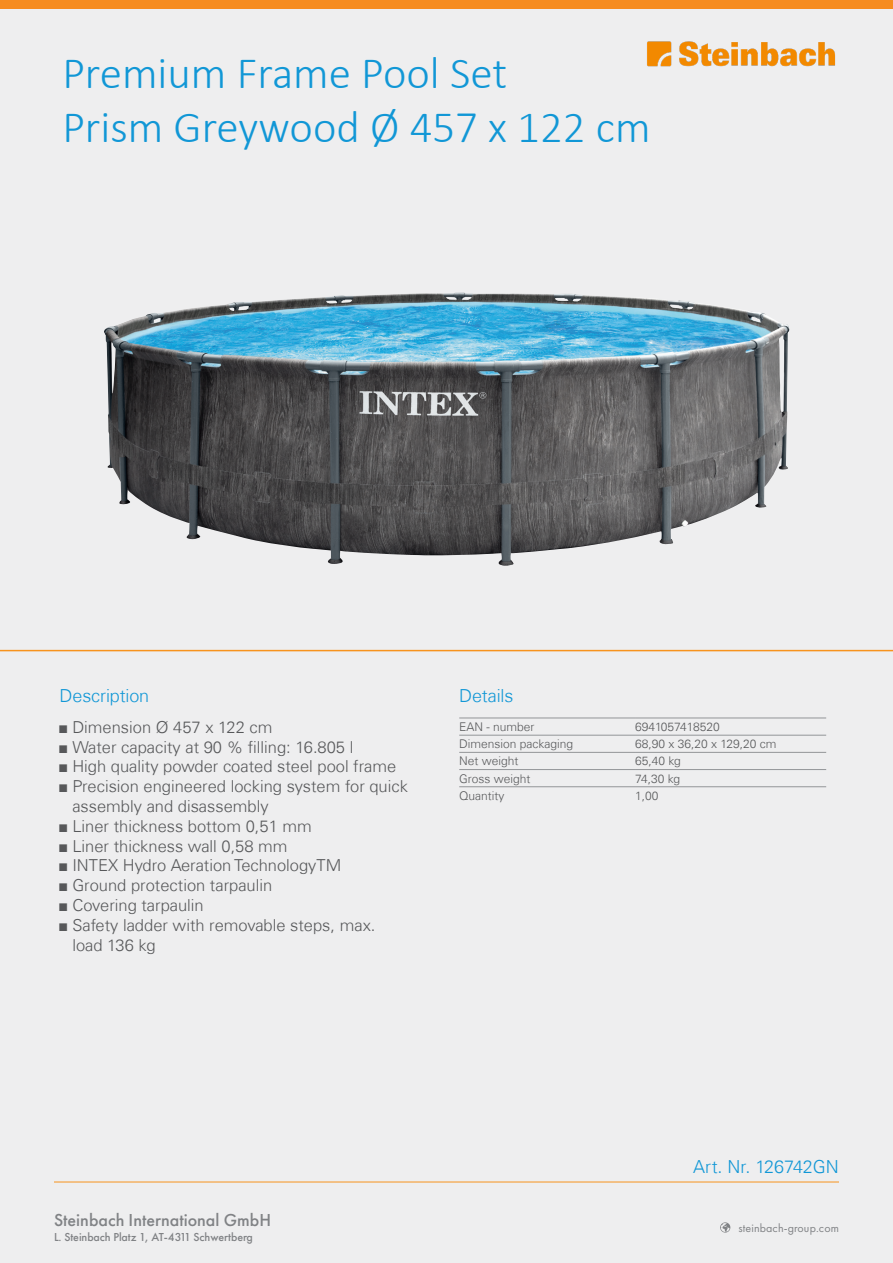
<style>
.page{position:relative;width:893px;height:1263px;background:#eeeeef}
.page>*{position:absolute;margin:0;border:0;box-sizing:border-box;transform-origin:0 0}
.t1{font:300 45px "Calibri";color:#1197d6}
.t2{font:300 18px "Univers Com 45";letter-spacing:-.005em;color:#1197d6}
.t3{font:500 18px "Futura PT";color:#808285}
.t4{font:300 16.5px/19.8px "Univers Com 45";color:#57585a}
.Paragraph{font:300 12px "Univers Com 45";color:#57585a}
.t5{font:500 12px "Futura PT";letter-spacing:-.005em;color:#808285}
.t6{font:12px "Futura PT";letter-spacing:.01em;color:#808285}
.s1{font-family:"Arial Narrow";font-weight:400}
</style>
<div class="page">
<img style="left:647px;top:41px;width:189px;height:26px">
<svg style="left:720px;top:1222px;width:10px;height:10px"></svg>
<hr style="left:0;top:650px;width:893px;height:1px;background:#f7931d">
<hr style="left:459px;top:752px;width:176px;height:1px;background:#939598">
<hr style="left:635px;top:752px;width:191px;height:1px;background:#939598">
<hr style="left:459px;top:769px;width:176px;height:1px;background:#939598">
<hr style="left:635px;top:769px;width:191px;height:1px;background:#939598">
<hr style="left:459px;top:735px;width:176px;height:1px;background:#939598">
<hr style="left:635px;top:735px;width:191px;height:1px;background:#939598">
<hr style="left:459px;top:786px;width:176px;height:1px;background:#939598">
<hr style="left:635px;top:786px;width:191px;height:1px;background:#939598">
<hr style="left:459px;top:718px;width:176px;height:1px;background:#939598">
<hr style="left:635px;top:718px;width:191px;height:1px;background:#939598">
<img style="left:104px;top:293px;width:663px;height:273px">
<hr style="left:54px;top:1182px;width:785px;height:1px;background:#f7931d">
<div style="left:0;top:0;width:893px;height:9px;background:#f68c1f"></div>
<p class="t1" style="left:63px;top:45px;width:446px">Premium Frame Pool Set</p>
<p class="t1" style="left:63px;top:99px;width:590px">Prism Greywood Ø 457 x 122 cm</p>
<p class="t2" style="left:60px;top:685px;width:91px">Description</p>
<p class="t4" style="left:60px;top:717px;width:214px"><span class="s1">■</span> Dimension Ø 457 x 122 cm</p>
<p class="t4" style="left:60px;top:737px;width:295px"><span class="s1">■</span> Water capacity at 90 % filling: 16.805 l</p>
<p class="t4" style="left:60px;top:756px;width:338px"><span class="s1">■</span> High quality powder coated steel pool frame</p>
<p class="t4" style="left:72px;top:776px;width:337px;text-indent:-13px"><span class="s1">■</span> Precision engineered locking system for quick assembly and disassembly</p>
<p class="t4" style="left:60px;top:816px;width:254px"><span class="s1">■</span> Liner thickness bottom 0,51 mm</p>
<p class="t4" style="left:60px;top:836px;width:229px"><span class="s1">■</span> Liner thickness wall 0,58 mm</p>
<p class="t4" style="left:60px;top:855px;width:283px"><span class="s1">■</span> INTEX Hydro Aeration TechnologyTM</p>
<p class="t4" style="left:60px;top:875px;width:214px"><span class="s1">■</span> Ground protection tarpaulin</p>
<p class="t4" style="left:60px;top:895px;width:146px"><span class="s1">■</span> Covering tarpaulin</p>
<p class="t4" style="left:72px;top:915px;width:305px;text-indent:-13px"><span class="s1">■</span> Safety ladder with removable steps, max. load 136 kg</p>
<p class="t2" style="left:459px;top:684px;width:56px">Details</p>
<p class="Paragraph" style="left:459px;top:719px;width:77px">EAN - number</p>
<p class="Paragraph" style="left:635px;top:719px;width:86px">6941057418520</p>
<p class="Paragraph" style="left:459px;top:736px;width:116px">Dimension packaging</p>
<p class="Paragraph" style="left:635px;top:736px;width:143px">68,90 x 36,20 x 129,20 cm</p>
<p class="Paragraph" style="left:459px;top:754px;width:61px">Net weight</p>
<p class="Paragraph" style="left:635px;top:754px;width:47px">65,40 kg</p>
<p class="Paragraph" style="left:459px;top:771px;width:73px">Gross weight</p>
<p class="Paragraph" style="left:635px;top:771px;width:47px">74,30 kg</p>
<p class="Paragraph" style="left:459px;top:788px;width:47px">Quantity</p>
<p class="Paragraph" style="left:635px;top:788px;width:25px">1,00</p>
<p class="t3" style="left:54px;top:1209px;width:219px">Steinbach International GmbH</p>
<p class="t5" style="left:54px;top:1229px;width:200px">L. Steinbach Platz 1, AT-4311 Schwertberg</p>
<p class="t2" style="left:693px;top:1155px;width:147px">Art. Nr. 126742GN</p>
<p class="t6" style="left:739px;top:1220px;width:102px">steinbach-group.com</p>
</div>
